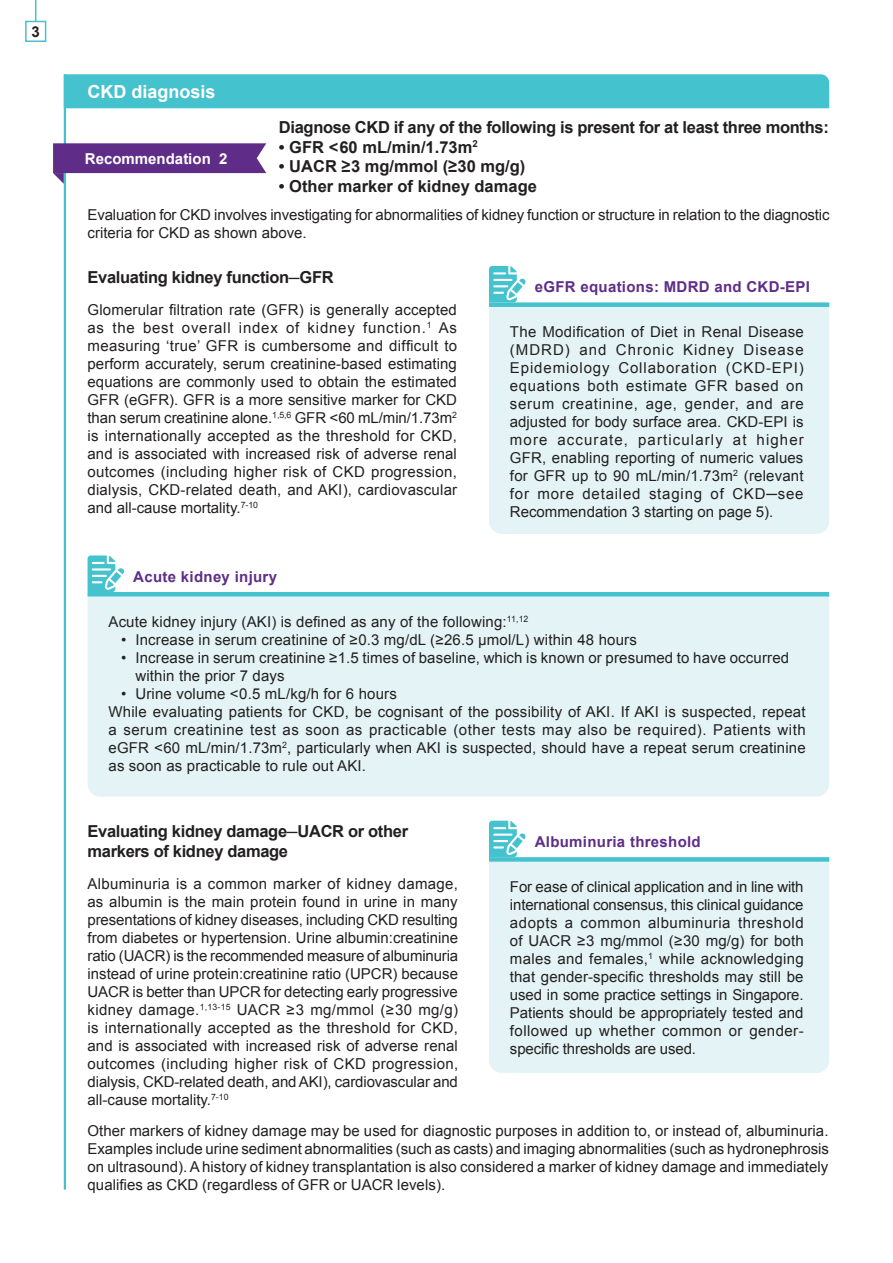
<style>
.page{position:relative;width:893px;height:1263px;background:#fff}
.page>*{position:absolute;margin:0;border:0;box-sizing:border-box;transform-origin:0 0}
.Header_lvl_1{font:700 18px "Arial";color:#fff}
.Body{font:700 16.5px/19.8px "Arial";letter-spacing:-.02em;color:#231f20}
.Body-2{font:700 16.5px "Arial";color:#231f20}
.Body-3{font:15px/18px "Arial";letter-spacing:.01em;color:#231f20;text-align:justify}
.Body-4{font:15px/18px "Arial";letter-spacing:-.01em;color:#231f20}
.Note_Header{font:700 15px "Arial";letter-spacing:.02em;color:#5f2d88}
.Recommendation_Tab{font:700 15px "Arial";color:#fff}
.Bodytext{font:700 15px "Arial";color:#231f20}
.s1{font-size:15px}
</style>
<div class="page">
<hr style="left:64px;top:74px;width:2px;height:1116px;background:#44c2ce">
<div style="left:64px;top:74px;width:765px;height:34px;background:#44c2ce"></div>
<div style="left:25px;top:21px;width:21px;height:21px;border:2px solid #44c2ce"></div>
<svg style="left:35px;top:0;width:1px;height:22px"></svg>
<svg style="left:53px;top:143px;width:213px;height:41px"></svg>
<div style="left:489px;top:307px;width:340px;height:227px;background:#e4f4f6"></div>
<div style="left:489px;top:862px;width:340px;height:211px;background:#e4f4f6"></div>
<div style="left:489px;top:302px;width:340px;height:5px;background:#44c2ce"></div>
<div style="left:489px;top:857px;width:340px;height:5px;background:#44c2ce"></div>
<svg style="left:489px;top:266px;width:37px;height:36px"></svg>
<svg style="left:489px;top:821px;width:37px;height:36px"></svg>
<div style="left:88px;top:596px;width:741px;height:201px;background:#e4f4f6"></div>
<hr style="left:88px;top:592px;width:741px;height:4px;background:#44c2ce">
<svg style="left:88px;top:555px;width:36px;height:37px"></svg>
<p class="Bodytext" style="left:32px;top:22px;width:10px">3</p>
<p class="Header_lvl_1" style="left:88px;top:80px;width:130px">CKD diagnosis</p>
<p class="Recommendation_Tab" style="left:85px;top:149px;width:144px">Recommendation 2</p>
<p class="Body" style="left:279px;top:118px;width:551px">Diagnose CKD if any of the following is present for at least three months:</p>
<p class="Body-2" style="left:279px;top:136px;width:200px">• GFR &lt;60 mL/min/1.73m<sup>2</sup></p>
<p class="Body-2" style="left:279px;top:156px;width:248px">• UACR ≥3 mg/mmol (≥30 mg/g)</p>
<p class="Body-2" style="left:279px;top:176px;width:259px">• Other marker of kidney damage</p>
<p class="Body-4" style="left:88px;top:206px;width:744px">Evaluation for CKD involves investigating for abnormalities of kidney function or structure in relation to the diagnostic criteria for CKD as shown above.</p>
<p class="Body" style="left:88px;top:267px;width:248px">Evaluating kidney function<span class="s1">─</span>GFR</p>
<p class="Note_Header" style="left:535px;top:277px;width:277px">eGFR equations: MDRD and CKD-EPI</p>
<p class="Body-3" style="left:88px;top:301px;width:371px">Glomerular filtration rate (GFR) is generally accepted as the best overall index of kidney function.<sup>1</sup> As measuring ‘true’ GFR is cumbersome and difficult to perform accurately, serum creatinine-based estimating equations are commonly used to obtain the estimated GFR (eGFR). GFR is a more sensitive marker for CKD than serum creatinine alone.<sup>1,5,6</sup> GFR &lt;60 mL/min/1.73m<sup>2 </sup>is internationally accepted as the threshold for CKD, and is associated with increased risk of adverse renal outcomes (including higher risk of CKD progression, dialysis, CKD-related death, and AKI), cardiovascular and all-cause mortality.<sup>7-10</sup></p>
<p class="Body-3" style="left:510px;top:323px;width:295px">The Modification of Diet in Renal Disease (MDRD) and Chronic Kidney Disease Epidemiology Collaboration (CKD-EPI) equations both estimate GFR based on serum creatinine, age, gender, and are adjusted for body surface area. CKD-EPI is more accurate, particularly at higher GFR, enabling reporting of numeric values for GFR up to 90 mL/min/1.73m<sup>2</sup> (relevant for more detailed staging of CKD─see Recommendation 3 starting on page 5).</p>
<p class="Note_Header" style="left:133px;top:566px;width:145px">Acute kidney injury</p>
<p class="Body-3" style="left:109px;top:612px;width:421px">Acute kidney injury (AKI) is defined as any of the following:<sup>11,12</sup></p>
<p class="Body-3" style="left:121px;top:630px;width:517px">• Increase in serum creatinine of ≥0.3 mg/dL (≥26.5 μmol/L) within 48 hours</p>
<p class="Body-3" style="left:136px;top:648px;width:655px;text-indent:-14px">• Increase in serum creatinine ≥1.5 times of baseline, which is known or presumed to have occurred within the prior 7 days</p>
<p class="Body-3" style="left:121px;top:684px;width:277px">• Urine volume &lt;0.5 mL/kg/h for 6 hours</p>
<p class="Body-3" style="left:109px;top:702px;width:699px">While evaluating patients for CKD, be cognisant of the possibility of AKI. If AKI is suspected, repeat a serum creatinine test as soon as practicable (other tests may also be required). Patients with eGFR &lt;60 mL/min/1.73m<sup>2</sup>, particularly when AKI is suspected, should have a repeat serum creatinine as soon as practicable to rule out AKI.</p>
<p class="Body" style="left:88px;top:822px;width:322px">Evaluating kidney damage<span class="s1">─</span>UACR or other markers of kidney damage</p>
<p class="Note_Header" style="left:535px;top:832px;width:168px">Albuminuria threshold</p>
<p class="Body-3" style="left:88px;top:875px;width:372px">Albuminuria is a common marker of kidney damage, as albumin is the main protein found in urine in many presentations of kidney diseases, including CKD resulting from diabetes or hypertension. Urine albumin:creatinine ratio (UACR) is the recommended measure of albuminuria instead of urine protein:creatinine ratio (UPCR) because UACR is better than UPCR for detecting early progressive kidney damage.<sup>1,13-15</sup> UACR ≥3 mg/mmol (≥30 mg/g) is internationally accepted as the threshold for CKD, and is associated with increased risk of adverse renal outcomes (including higher risk of CKD progression, dialysis, CKD-related death, and AKI), cardiovascular and all-cause mortality.<sup>7-10</sup></p>
<p class="Body-3" style="left:88px;top:1121px;width:743px">Other markers of kidney damage may be used for diagnostic purposes in addition to, or instead of, albuminuria.<br>Examples include urine sediment abnormalities (such as casts) and imaging abnormalities (such as hydronephrosis on ultrasound). A history of kidney transplantation is also considered a marker of kidney damage and immediately qualifies as CKD (regardless of GFR or UACR levels).</p>
<p class="Body-3" style="left:510px;top:878px;width:295px">For ease of clinical application and in line with international consensus, this clinical guidance adopts a common albuminuria threshold of UACR ≥3 mg/mmol (≥30 mg/g) for both males and females,<sup>1</sup> while acknowledging that gender-specific thresholds may still be used in some practice settings in Singapore.<br>Patients should be appropriately tested and followed up whether common or gender&shy;specific thresholds are used.</p>
</div>
